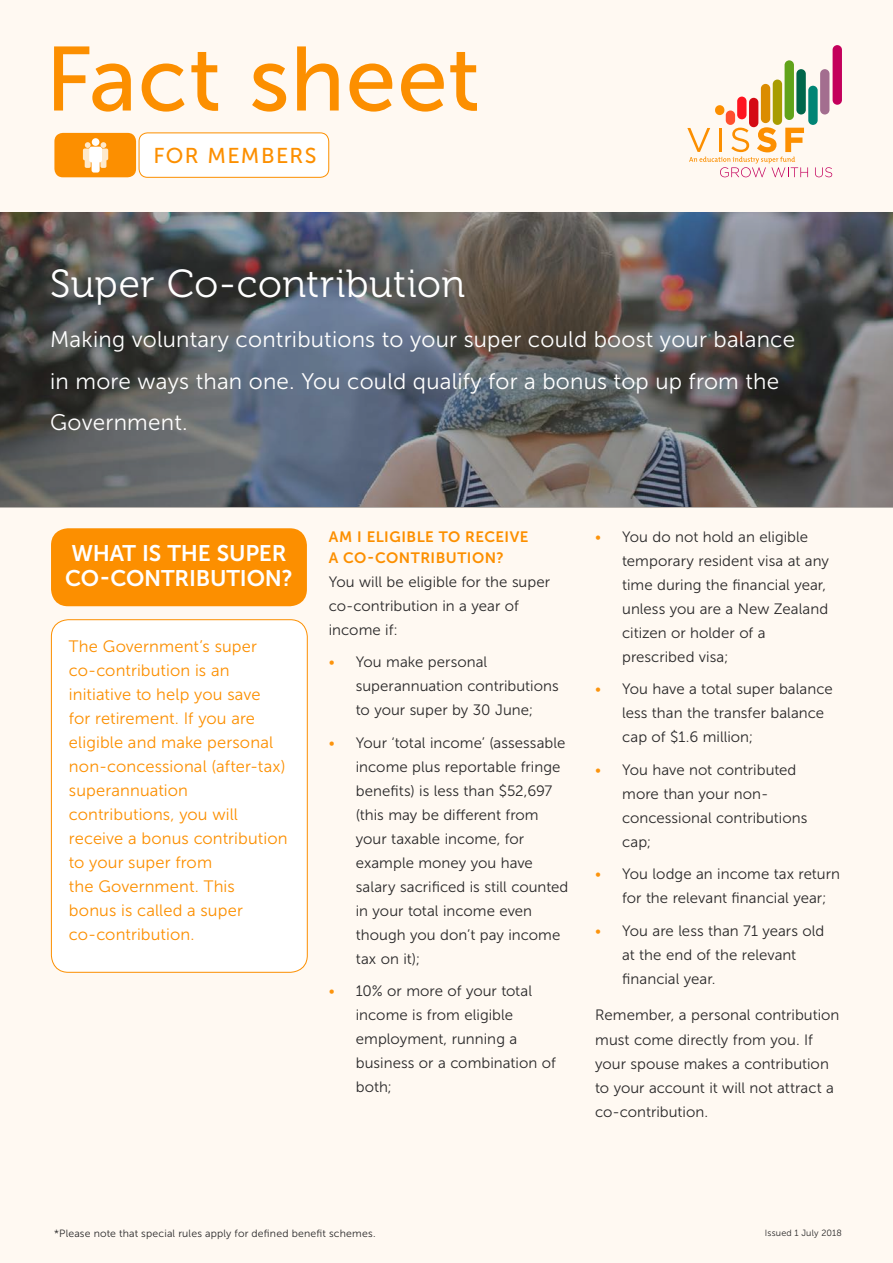
<style>
.page{position:relative;width:893px;height:1263px;background:#fff9f2}
.page>*{position:absolute;margin:0;border:0;box-sizing:border-box;transform-origin:0 0}
.t1{font:90.75px "Museo Sans 500";letter-spacing:.01em;color:#fc8f00}
.t2{font:39px "Museo 300";letter-spacing:.015em;color:#fff}
.t3{font:22.5px/41.5px "Museo Sans 300";letter-spacing:.01em;color:#fff}
.t4{font:22.5px/25.5px "Museo Sans 700";letter-spacing:-.01em;color:#fff}
.t5{font:21.45px "Museo Sans 500";letter-spacing:.065em;color:#fc8f00}
.t6{font:16.5px/24px "Museo Sans 300";letter-spacing:.005em;color:#fc8f00}
.t7{font:15px/24px "Museo Sans 300";letter-spacing:.005em;color:#292829}
.t8{font:15px/21px "Museo Sans 700";letter-spacing:.03em;color:#fc8f00}
.t9{font:10.5px "Museo Sans 300";letter-spacing:.015em;color:#292829}
.t10{font:9px "Museo Sans 300";letter-spacing:.02em;color:#292829}
.s1{color:#fc940d}
</style>
<div class="page">
<svg style="left:815px;top:167px;width:17px;height:10px"></svg>
<div style="left:715px;top:105px;width:9px;height:10px;background:#fc8f00;border-radius:5px"></div>
<div style="left:726px;top:110px;width:9px;height:15px;background:#ff4f2e;border-radius:5px"></div>
<div style="left:737px;top:97px;width:9px;height:22px;background:#ff141f;border-radius:5px"></div>
<div style="left:749px;top:98px;width:9px;height:29px;background:#d40a14;border-radius:5px"></div>
<div style="left:761px;top:84px;width:9px;height:39px;background:#db8c00;border-radius:5px"></div>
<div style="left:773px;top:80px;width:9px;height:45px;background:#a89c00;border-radius:5px"></div>
<div style="left:785px;top:60px;width:9px;height:60px;background:#61a31a;border-radius:5px"></div>
<div style="left:796px;top:69px;width:10px;height:46px;background:#00664a;border-radius:5px"></div>
<div style="left:808px;top:86px;width:10px;height:39px;background:#008575;border-radius:5px"></div>
<div style="left:820px;top:69px;width:9px;height:46px;background:#a36e8f;border-radius:5px"></div>
<div style="left:833px;top:45px;width:9px;height:60px;background:#c4005c;border-radius:5px"></div>
<svg style="left:687px;top:127px;width:121px;height:50px"></svg>
<div style="left:139px;top:133px;width:190px;height:44px;background:#fff;border-radius:9px"></div>
<div style="left:139px;top:132px;width:190px;height:46px;border:1px solid #fc8f00;border-radius:9px"></div>
<div style="left:54px;top:133px;width:82px;height:44px;background:#fc8f00;border-radius:9px"></div>
<svg style="left:83px;top:142px;width:25px;height:31px"></svg>
<div style="left:92px;top:138px;width:7px;height:8px;background:#fff;border-radius:50%"></div>
<img style="left:0;top:213px;width:893px;height:295px">
<div style="left:51px;top:620px;width:256px;height:352px;background:#fff;border-radius:17px"></div>
<div style="left:51px;top:619px;width:257px;height:354px;border:1px solid #fc8f00;border-radius:17px"></div>
<div style="left:51px;top:528px;width:256px;height:78px;background:#fc8f00;border-radius:17px"></div>
<h1 class="t1" style="left:45px;top:30px;width:436px">Fact sheet</h1>
<h3 class="t5" style="left:153px;top:144px;width:165px">FOR MEMBERS</h3>
<h2 class="t2" style="left:50px;top:262px;width:417px">Super Co-contribution</h2>
<h3 class="t3" style="left:50px;top:319px;width:746px">Making voluntary contributions to your super could boost your balance in more ways than one. You could qualify for a bonus top up from the<br>Government.</h3>
<h3 class="t4" style="left:65px;top:540px;width:229px">WHAT IS THE SUPER<br>CO-CONTRIBUTION?</h3>
<p class="t6" style="left:69px;top:634px;width:220px">The Government’s super co-contribution is an initiative to help you save<br>for retirement. If you are eligible and make personal non-concessional (after-tax) superannuation contributions, you will receive a bonus contribution to your super from<br>the Government. This<br>bonus is called a super co-contribution.</p>
<p class="t8" style="left:329px;top:526px;width:201px">AM I ELIGIBLE TO RECEIVE<br>A CO-CONTRIBUTION?</p>
<p class="t7" style="left:329px;top:570px;width:223px">You will be eligible for the super co-contribution in a year of income if:</p>
<p class="t7" style="left:356px;top:650px;width:204px;text-indent:-27px"><span class="s1">•</span> You make personal superannuation contributions to your super by 30 June;</p>
<p class="t7" style="left:356px;top:731px;width:214px;text-indent:-27px"><span class="s1">•</span> Your ‘total income’ (assessable income plus reportable fringe benefits) is less than $52,697 (this may be different from your taxable income, for example money you have salary sacrificed is still counted in your total income even though you don’t pay income tax on it);</p>
<p class="t7" style="left:356px;top:979px;width:201px;text-indent:-27px"><span class="s1">•</span> 10% or more of your total income is from eligible employment, running a business or a combination of both;</p>
<p class="t7" style="left:622px;top:525px;width:208px;text-indent:-27px"><span class="s1">•</span> You do not hold an eligible temporary resident visa at any time during the financial year, unless you are a New Zealand citizen or holder of a prescribed visa;</p>
<p class="t7" style="left:622px;top:677px;width:212px;text-indent:-27px"><span class="s1">•</span> You have a total super balance less than the transfer balance cap of $1.6 million;</p>
<p class="t7" style="left:622px;top:758px;width:187px;text-indent:-27px"><span class="s1">•</span> You have not contributed more than your non&shy;concessional contributions cap;</p>
<p class="t7" style="left:622px;top:862px;width:219px;text-indent:-27px"><span class="s1">•</span> You lodge an income tax return for the relevant financial year;</p>
<p class="t7" style="left:622px;top:919px;width:204px;text-indent:-27px"><span class="s1">•</span> You are less than 71 years old at the end of the relevant financial year.</p>
<p class="t7" style="left:595px;top:1003px;width:246px">Remember, a personal contribution must come directly from you. If your spouse makes a contribution to your account it will not attract a co-contribution.</p>
<p class="t9" style="left:54px;top:1227px;width:323px">*Please note that special rules apply for defined benefit schemes.</p>
<p class="t10" style="left:765px;top:1228px;width:79px">Issued 1 July 2018</p>
</div>
